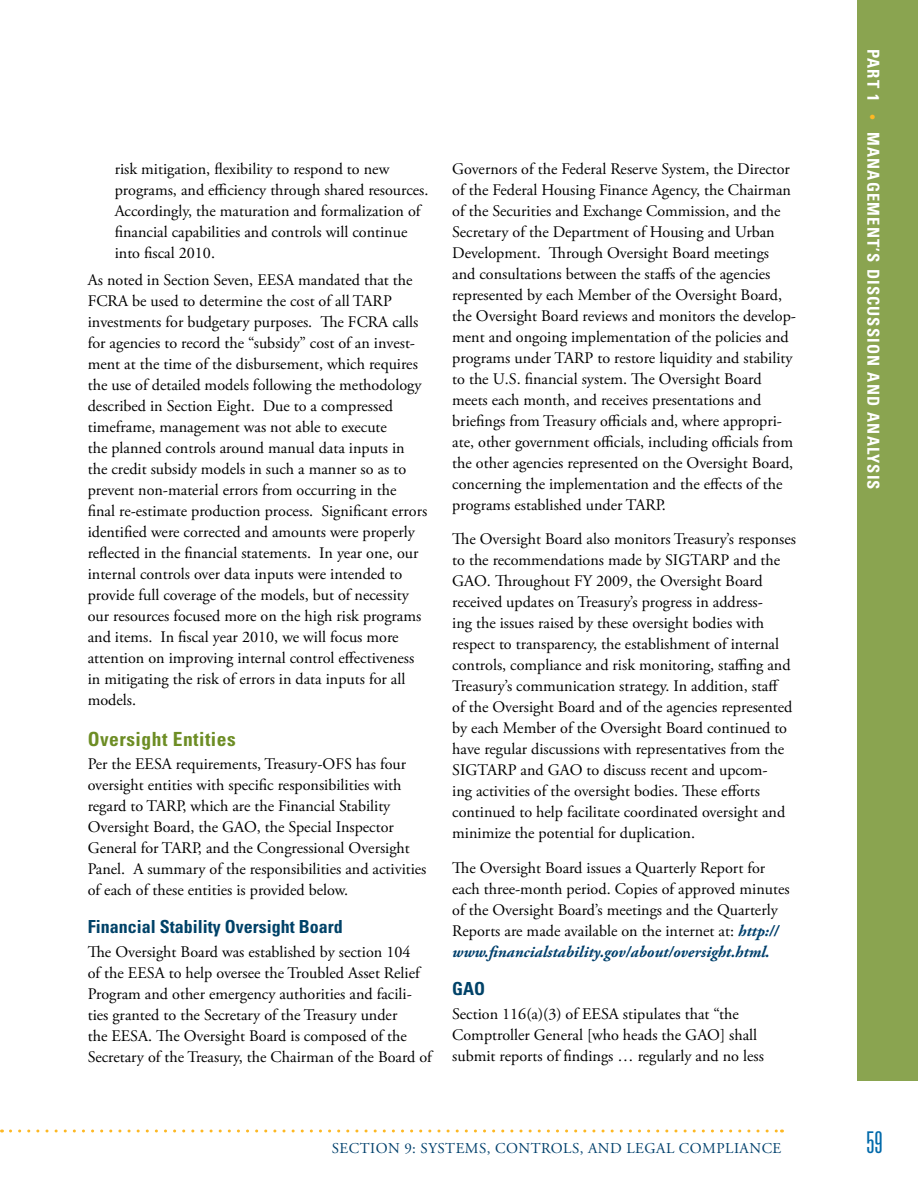
<style>
.page{position:relative;width:918px;height:1188px;background:#fff}
.page>*{position:absolute;margin:0;border:0;box-sizing:border-box;transform-origin:0 0}
.t1{font:300 ultra-condensed 30px "Univers";color:#0069aa}
.t2{font:700 condensed 19.5px "Univers";letter-spacing:.025em;color:#6d8d24}
.t3{font:700 condensed 18px "Univers";color:#004268}
.t4{font:700 condensed 16.5px "Univers";letter-spacing:.07em;color:#fff}
.t5{font:16.2px/21px "Adobe Garamond Pro";color:#000}
.t6{font:15px "Adobe Garamond Pro";letter-spacing:.035em;color:#00406c}
.s1{font-weight:700;font-style:italic;color:#00406c}
</style>
<div class="page">
<div style="left:857px;top:0;width:61px;height:1080px;background:#8aa450"></div>
<svg style="left:10px;top:1130px;width:773px;height:3px"></svg>
<p class="t5" style="left:115px;top:159px;width:315px">risk mitigation, flexibility to respond to new programs, and efficiency through shared resources.<br>Accordingly, the maturation and formalization of financial capabilities and controls will continue into fiscal 2010.</p>
<p class="t5" style="left:88px;top:271px;width:341px">As noted in Section Seven, EESA mandated that the FCRA be used to determine the cost of all TARP investments for budgetary purposes. The FCRA calls for agencies to record the “subsidy” cost of an invest&shy;ment at the time of the disbursement, which requires the use of detailed models following the methodology described in Section Eight. Due to a compressed timeframe, management was not able to execute<br>the planned controls around manual data inputs in the credit subsidy models in such a manner so as to prevent non-material errors from occurring in the final re-estimate production process. Significant errors identified were corrected and amounts were properly reflected in the financial statements. In year one, our internal controls over data inputs were intended to provide full coverage of the models, but of necessity our resources focused more on the high risk programs and items. In fiscal year 2010, we will focus more attention on improving internal control effectiveness in mitigating the risk of errors in data inputs for all models.</p>
<p class="t2" style="left:88px;top:732px;width:150px">Oversight Entities</p>
<p class="t5" style="left:88px;top:754px;width:340px">Per the EESA requirements, Treasury-OFS has four oversight entities with specific responsibilities with regard to TARP, which are the Financial Stability Oversight Board, the GAO, the Special Inspector General for TARP, and the Congressional Oversight Panel. A summary of the responsibilities and activities of each of these entities is provided below.</p>
<p class="t3" style="left:88px;top:920px;width:256px">Financial Stability Oversight Board</p>
<p class="t5" style="left:88px;top:943px;width:346px">The Oversight Board was established by section 104<br>of the EESA to help oversee the Troubled Asset Relief Program and other emergency authorities and facili&shy;ties granted to the Secretary of the Treasury under<br>the EESA. The Oversight Board is composed of the Secretary of the Treasury, the Chairman of the Board of</p>
<p class="t5" style="left:452px;top:159px;width:345px">Governors of the Federal Reserve System, the Director of the Federal Housing Finance Agency, the Chairman of the Securities and Exchange Commission, and the Secretary of the Department of Housing and Urban Development. Through Oversight Board meetings and consultations between the staffs of the agencies represented by each Member of the Oversight Board, the Oversight Board reviews and monitors the develop&shy;ment and ongoing implementation of the policies and programs under TARP to restore liquidity and stability to the U.S. financial system. The Oversight Board meets each month, and receives presentations and briefings from Treasury officials and, where appropri&shy;ate, other government officials, including officials from the other agencies represented on the Oversight Board, concerning the implementation and the effects of the programs established under TARP.</p>
<p class="t5" style="left:452px;top:530px;width:345px">The Oversight Board also monitors Treasury’s responses to the recommendations made by SIGTARP and the GAO. Throughout FY 2009, the Oversight Board received updates on Treasury’s progress in address-<br>ing the issues raised by these oversight bodies with respect to transparency, the establishment of internal controls, compliance and risk monitoring, staffing and Treasury’s communication strategy. In addition, staff<br>of the Oversight Board and of the agencies represented by each Member of the Oversight Board continued to have regular discussions with representatives from the SIGTARP and GAO to discuss recent and upcom-<br>ing activities of the oversight bodies. These efforts continued to help facilitate coordinated oversight and minimize the potential for duplication.</p>
<p class="t5" style="left:452px;top:858px;width:339px">The Oversight Board issues a Quarterly Report for each three-month period. Copies of approved minutes of the Oversight Board’s meetings and the Quarterly Reports are made available on the internet at: <span class="s1">http:// www.financialstability.gov/about/oversight.html.</span></p>
<p class="t3" style="left:452px;top:982px;width:34px">GAO</p>
<p class="t5" style="left:452px;top:1005px;width:313px">Section 116(a)(3) of EESA stipulates that “the<br>Comptroller General [who heads the GAO] shall submit reports of findings … regularly and no less</p>
<p class="t4" style="left:879px;top:49px;width:54px;rotate:90deg">PART 1</p>
<p class="t4" style="left:879px;top:132px;width:359px;rotate:90deg">MANAGEMENT’S DISCUSSION AND ANALYSIS</p>
<p class="t6" style="left:332px;top:1142px;width:451px">SECTION 9: SYSTEMS, CONTROLS, AND LEGAL COMPLIANCE</p>
<h1 class="t1" style="left:866px;top:1131px;width:18px">59</h1>
</div>
